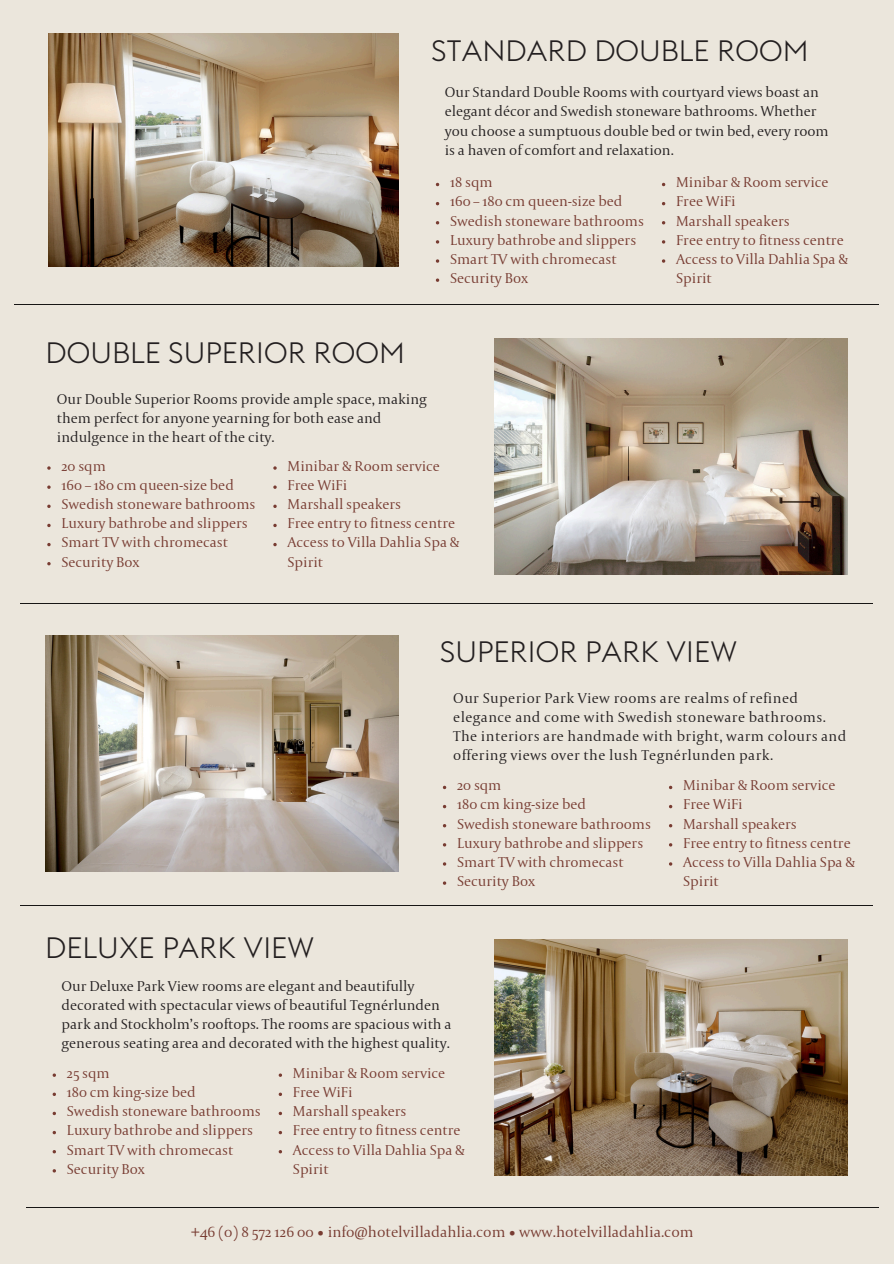
<style>
.page{position:relative;width:894px;height:1264px;background:#fff}
.page>*{position:absolute;margin:0;border:0;box-sizing:border-box;transform-origin:0 0}
.t1{font:300 29.1px "Euclid Flex";letter-spacing:.005em;color:#231f20}
.t2{font:300 15.6px "Capitolium 2";color:#783c32}
.t3{font:300 15px/19.2px "Capitolium 2";color:#783c32}
.t4{font:300 15px/19.2px "Capitolium 2";color:#231f20}
.t5{font:300 15px/19.2px "Capitolium 2";letter-spacing:.025em;color:#231f20}
</style>
<div class="page">
<div style="left:0;top:0;width:893px;height:1263px;background:#ebe6dc"></div>
<img style="left:49px;top:33px;width:349px;height:233px">
<hr style="left:27px;top:1207px;width:851px;height:1px;background:#171615">
<hr style="left:15px;top:304px;width:863px;height:1px;background:#171615">
<hr style="left:20px;top:603px;width:852px;height:1px;background:#171615">
<hr style="left:20px;top:905px;width:852px;height:1px;background:#171615">
<img style="left:494px;top:338px;width:353px;height:236px">
<img style="left:46px;top:636px;width:352px;height:235px">
<img style="left:494px;top:939px;width:353px;height:236px">
<svg style="left:662px;top:259px;width:3px;height:4px"></svg>
<svg style="left:435px;top:259px;width:4px;height:4px"></svg>
<svg style="left:435px;top:278px;width:4px;height:4px"></svg>
<svg style="left:47px;top:466px;width:4px;height:4px"></svg>
<svg style="left:47px;top:485px;width:4px;height:4px"></svg>
<svg style="left:47px;top:504px;width:4px;height:4px"></svg>
<svg style="left:47px;top:524px;width:4px;height:3px"></svg>
<svg style="left:47px;top:543px;width:4px;height:3px"></svg>
<svg style="left:47px;top:562px;width:4px;height:3px"></svg>
<svg style="left:278px;top:1111px;width:4px;height:4px"></svg>
<svg style="left:278px;top:1130px;width:4px;height:4px"></svg>
<p class="t1" style="left:431px;top:31px;width:378px">STANDARD DOUBLE ROOM</p>
<p class="t4" style="left:444px;top:84px;width:385px">Our Standard Double Rooms with courtyard views boast an elegant décor and Swedish stoneware bathrooms. Whether you choose a sumptuous double bed or twin bed, every room is a haven of comfort and relaxation.</p>
<p class="t1" style="left:46px;top:333px;width:361px">DOUBLE SUPERIOR ROOM</p>
<p class="t4" style="left:57px;top:391px;width:371px">Our Double Superior Rooms provide ample space, making them perfect for anyone yearning for both ease and indulgence in the heart of the city.</p>
<p class="t3" style="left:450px;top:174px;width:44px">18 sqm</p>
<p class="t3" style="left:450px;top:193px;width:174px">160 – 180 cm queen-size bed</p>
<p class="t3" style="left:450px;top:212px;width:195px">Swedish stoneware bathrooms</p>
<p class="t3" style="left:450px;top:232px;width:187px">Luxury bathrobe and slippers</p>
<p class="t3" style="left:450px;top:251px;width:168px">Smart TV with chromecast</p>
<p class="t3" style="left:450px;top:270px;width:80px">Security Box</p>
<p class="t3" style="left:61px;top:458px;width:46px">20 sqm</p>
<p class="t3" style="left:61px;top:477px;width:174px">160 – 180 cm queen-size bed</p>
<p class="t3" style="left:61px;top:496px;width:195px">Swedish stoneware bathrooms</p>
<h1 class="t3" style="left:61px;top:515px;width:187px">Luxury bathrobe and slippers</h1>
<p class="t3" style="left:61px;top:534px;width:168px">Smart TV with chromecast</p>
<p class="t3" style="left:61px;top:553px;width:80px">Security Box</p>
<p class="t3" style="left:287px;top:458px;width:154px">Minibar &amp; Room service</p>
<p class="t3" style="left:287px;top:477px;width:61px">Free WiFi</p>
<p class="t3" style="left:287px;top:496px;width:115px">Marshall speakers</p>
<p class="t3" style="left:287px;top:515px;width:169px">Free entry to fitness centre</p>
<p class="t3" style="left:287px;top:534px;width:173px">Access to Villa Dahlia Spa &amp;<br>Spirit</p>
<p class="t3" style="left:676px;top:174px;width:154px">Minibar &amp; Room service</p>
<p class="t3" style="left:676px;top:193px;width:61px">Free WiFi</p>
<h1 class="t3" style="left:676px;top:212px;width:115px">Marshall speakers</h1>
<p class="t3" style="left:676px;top:232px;width:169px">Free entry to fitness centre</p>
<p class="t3" style="left:676px;top:251px;width:173px">Access to Villa Dahlia Spa &amp;<br>Spirit</p>
<p class="t1" style="left:440px;top:632px;width:298px">SUPERIOR PARK VIEW</p>
<p class="t5" style="left:453px;top:689px;width:394px">Our Superior Park View rooms are realms of refined elegance and come with Swedish stoneware bathrooms.<br>The interiors are handmade with bright, warm colours and offering views over the lush Tegnérlunden park.</p>
<p class="t1" style="left:45px;top:929px;width:270px">DELUXE PARK VIEW</p>
<p class="t3" style="left:457px;top:777px;width:46px">20 sqm</p>
<h1 class="t3" style="left:457px;top:796px;width:130px">180 cm king-size bed</h1>
<p class="t3" style="left:457px;top:815px;width:195px">Swedish stoneware bathrooms</p>
<p class="t3" style="left:457px;top:834px;width:187px">Luxury bathrobe and slippers</p>
<p class="t3" style="left:457px;top:853px;width:168px">Smart TV with chromecast</p>
<p class="t3" style="left:457px;top:872px;width:80px">Security Box</p>
<p class="t4" style="left:62px;top:977px;width:391px">Our Deluxe Park View rooms are elegant and beautifully decorated with spectacular views of beautiful Tegnérlunden park and Stockholm’s rooftops. The rooms are spacious with a generous seating area and decorated with the highest quality.</p>
<p class="t3" style="left:67px;top:1064px;width:44px">25 sqm</p>
<p class="t3" style="left:67px;top:1084px;width:130px">180 cm king-size bed</p>
<p class="t3" style="left:67px;top:1103px;width:195px">Swedish stoneware bathrooms</p>
<p class="t3" style="left:67px;top:1122px;width:187px">Luxury bathrobe and slippers</p>
<p class="t3" style="left:67px;top:1141px;width:168px">Smart TV with chromecast</p>
<p class="t3" style="left:67px;top:1160px;width:80px">Security Box</p>
<p class="t3" style="left:293px;top:1064px;width:154px">Minibar &amp; Room service</p>
<p class="t3" style="left:293px;top:1084px;width:61px">Free WiFi</p>
<p class="t3" style="left:293px;top:1103px;width:115px">Marshall speakers</p>
<p class="t3" style="left:293px;top:1122px;width:169px">Free entry to fitness centre</p>
<p class="t3" style="left:293px;top:1141px;width:173px">Access to Villa Dahlia Spa &amp;<br>Spirit</p>
<p class="t3" style="left:683px;top:777px;width:154px">Minibar &amp; Room service</p>
<p class="t3" style="left:683px;top:796px;width:61px">Free WiFi</p>
<p class="t3" style="left:683px;top:815px;width:115px">Marshall speakers</p>
<p class="t3" style="left:683px;top:834px;width:169px">Free entry to fitness centre</p>
<p class="t3" style="left:683px;top:853px;width:173px">Access to Villa Dahlia Spa &amp;<br>Spirit</p>
<p class="t2" style="left:191px;top:1225px;width:504px">+46 (0) 8 572 126 00 • info@hotelvilladahlia.com • www.hotelvilladahlia.com</p>
</div>
